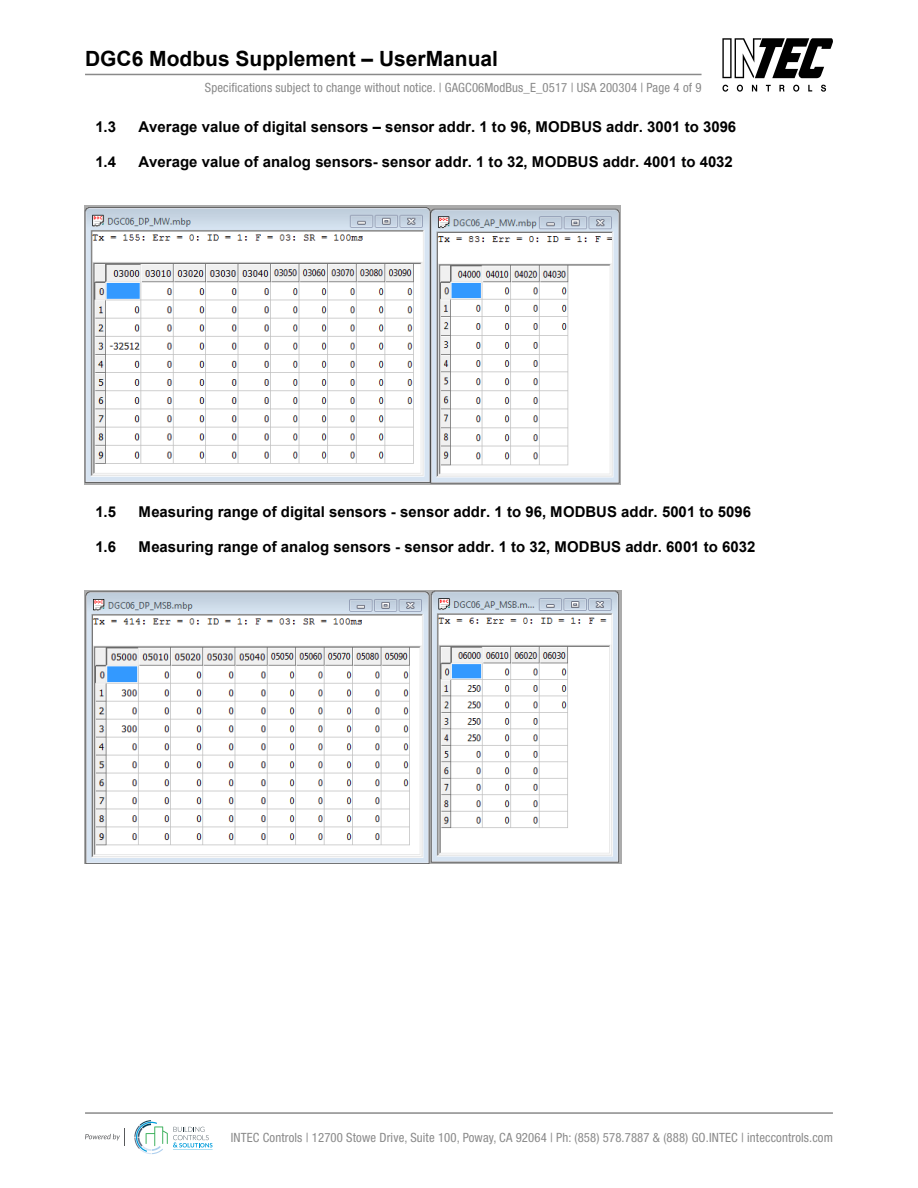
<style>
.page{position:relative;width:918px;height:1188px;background:#fff}
.page>*{position:absolute;margin:0;border:0;box-sizing:border-box;transform-origin:0 0}
.t1{font:700 21px "Arial";color:#000}
.t2{font:700 15px "Arial";color:#000}
.t3{font:condensed 12.75px "Helvetica Neue";letter-spacing:.01em;color:#8a8a8a}
.s1{font-style:inherit}
</style>
<div class="page">
<img style="left:85px;top:206px;width:535px;height:279px">
<img style="left:85px;top:591px;width:536px;height:273px">
<svg style="left:722px;top:85px;width:6px;height:7px"></svg>
<svg style="left:737px;top:85px;width:6px;height:7px"></svg>
<svg style="left:752px;top:85px;width:5px;height:6px"></svg>
<svg style="left:766px;top:85px;width:5px;height:6px"></svg>
<svg style="left:779px;top:85px;width:6px;height:6px"></svg>
<svg style="left:793px;top:85px;width:6px;height:7px"></svg>
<svg style="left:808px;top:85px;width:4px;height:6px"></svg>
<svg style="left:821px;top:85px;width:5px;height:7px"></svg>
<svg style="left:722px;top:38px;width:111px;height:40px"></svg>
<hr style="left:85px;top:74px;width:617px;height:1px;background:#8a8a8a">
<hr style="left:85px;top:1112px;width:748px;height:2px;background:#8a8a8a">
<svg style="left:134px;top:1120px;width:79px;height:34px"></svg>
<svg style="left:85px;top:1129px;width:40px;height:17px"></svg>
<h1 class="t1" style="left:85px;top:44px;width:415px">DGC6 Modbus Supplement – UserManual</h1>
<p class="t3" style="left:205px;top:80px;width:498px">Specifications subject to change without notice. | GAGC06ModBus_E_0517 | USA 200304 | Page 4 of 9</p>
<p class="t2" style="left:95px;top:116px;width:22px">1.3</p>
<p class="t2" style="left:139px;top:116px;width:599px">Average value of digital sensors <span class="s1">–</span> sensor addr. 1 to 96, MODBUS addr. 3001 to 3096</p>
<p class="t2" style="left:95px;top:151px;width:22px">1.4</p>
<p class="t2" style="left:139px;top:151px;width:596px">Average value of analog sensors- sensor addr. 1 to 32, MODBUS addr. 4001 to 4032</p>
<p class="t2" style="left:95px;top:501px;width:22px">1.5</p>
<p class="t2" style="left:139px;top:501px;width:614px">Measuring range of digital sensors - sensor addr. 1 to 96, MODBUS addr. 5001 to 5096</p>
<p class="t2" style="left:95px;top:536px;width:22px">1.6</p>
<p class="t2" style="left:139px;top:536px;width:618px">Measuring range of analog sensors - sensor addr. 1 to 32, MODBUS addr. 6001 to 6032</p>
<p class="t3" style="left:231px;top:1130px;width:604px">INTEC Controls | 12700 Stowe Drive, Suite 100, Poway, CA 92064 | Ph: (858) 578.7887 &amp; (888) GO.INTEC | inteccontrols.com</p>
</div>
